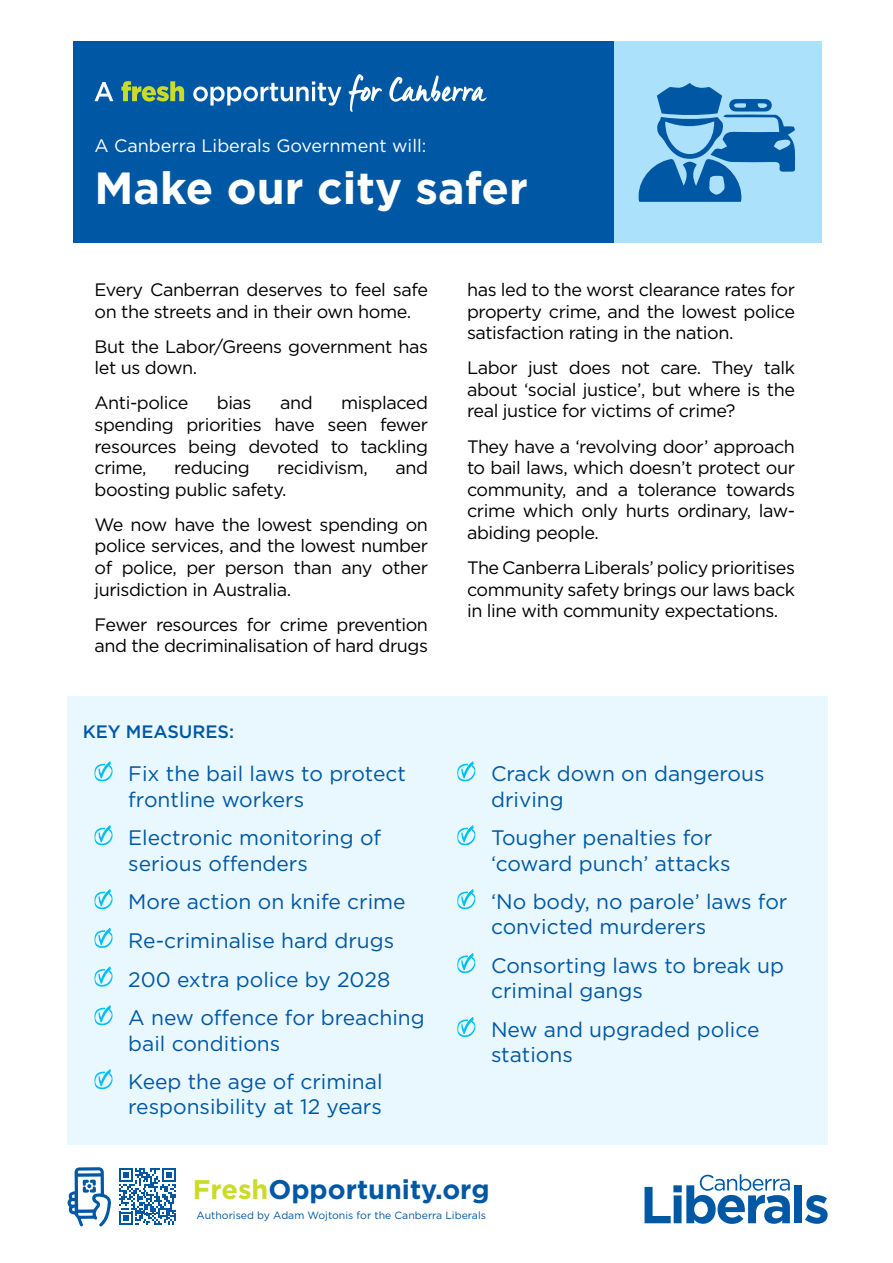
<style>
.page{position:relative;width:893px;height:1263px;background:#fff}
.page>*{position:absolute;margin:0;border:0;box-sizing:border-box;transform-origin:0 0}
.t1{font:700 45px "Gotham";color:#fff}
.t2{font:700 27px "Gotham";color:#0058a4}
.t3{font:21px/25.2px "Gotham";color:#0058a4}
.t4{font:18px/21.6px "Gotham";letter-spacing:-.025em;color:#000;text-align:justify}
.t5{font:18px "Gotham";color:#fff}
.t6{font:500 18px "Gotham";color:#0058a4}
.t7{font:10.5px "Gotham";color:#0058a4}
.s1{color:#cbdb2a}
</style>
<div class="page">
<div style="left:73px;top:42px;width:749px;height:201px;background:#0058a4"></div>
<div style="left:68px;top:696px;width:760px;height:449px;background:#e9f7fe"></div>
<div style="left:615px;top:42px;width:207px;height:201px;background:#abe1fa"></div>
<svg style="left:94px;top:761px;width:19px;height:20px"></svg>
<svg style="left:94px;top:825px;width:19px;height:20px"></svg>
<svg style="left:94px;top:889px;width:19px;height:20px"></svg>
<svg style="left:94px;top:928px;width:19px;height:20px"></svg>
<svg style="left:94px;top:967px;width:19px;height:19px"></svg>
<svg style="left:94px;top:1005px;width:19px;height:20px"></svg>
<svg style="left:94px;top:1069px;width:19px;height:20px"></svg>
<svg style="left:457px;top:761px;width:18px;height:20px"></svg>
<svg style="left:457px;top:825px;width:18px;height:20px"></svg>
<svg style="left:457px;top:889px;width:18px;height:20px"></svg>
<svg style="left:457px;top:953px;width:18px;height:20px"></svg>
<svg style="left:457px;top:1017px;width:18px;height:20px"></svg>
<div style="left:794px;top:1185px;width:8px;height:38px;background:#0058a4"></div>
<svg style="left:805px;top:1195px;width:23px;height:29px"></svg>
<svg style="left:645px;top:1174px;width:145px;height:50px"></svg>
<svg style="left:94px;top:82px;width:19px;height:19px"></svg>
<svg style="left:121px;top:81px;width:63px;height:21px"></svg>
<svg style="left:193px;top:81px;width:148px;height:25px"></svg>
<svg style="left:349px;top:74px;width:33px;height:38px"></svg>
<svg style="left:389px;top:76px;width:98px;height:26px"></svg>
<svg style="left:67px;top:1167px;width:44px;height:59px"></svg>
<svg style="left:119px;top:1168px;width:57px;height:57px"></svg>
<svg style="left:638px;top:83px;width:157px;height:119px"></svg>
<p class="t5" style="left:94px;top:134px;width:333px">A Canberra Liberals Government will:</p>
<h1 class="t1" style="left:94px;top:158px;width:435px">Make our city safer</h1>
<p class="t4" style="left:94px;top:278px;width:335px">Every Canberran deserves to feel safe on the streets and in their own home.</p>
<p class="t4" style="left:94px;top:335px;width:335px">But the Labor/Greens government has let us down.</p>
<p class="t4" style="left:94px;top:392px;width:95px">Anti-police</p>
<p class="t4" style="left:217px;top:392px;width:36px">bias</p>
<p class="t4" style="left:280px;top:392px;width:34px">and</p>
<p class="t4" style="left:94px;top:392px;width:335px;text-indent:247px">misplaced spending priorities have seen fewer resources being devoted to tackling crime,</p>
<p class="t4" style="left:174px;top:457px;width:77px">reducing</p>
<p class="t4" style="left:277px;top:457px;width:92px">recidivism,</p>
<p class="t4" style="left:395px;top:457px;width:34px">and</p>
<p class="t4" style="left:94px;top:471px;width:335px;line-height:35.1px">boosting public safety.<br>We now have the lowest spending on</p>
<p class="t4" style="left:94px;top:535px;width:335px">police services, and the lowest number of police, per person than any other jurisdiction in Australia.</p>
<p class="t4" style="left:94px;top:613px;width:335px">Fewer resources for crime prevention and the decriminalisation of hard drugs</p>
<p class="t6" style="left:83px;top:720px;width:153px">KEY MEASURES:</p>
<p class="t3" style="left:128px;top:761px;width:279px">Fix the bail laws to protect frontline workers</p>
<p class="t3" style="left:128px;top:825px;width:255px">Electronic monitoring of serious offenders</p>
<p class="t3" style="left:128px;top:882px;width:298px;line-height:38.7px">More action on knife crime<br>Re-criminalise hard drugs<br>200 extra police by 2028<br>A new offence for breaching</p>
<p class="t3" style="left:128px;top:1023px;width:256px;line-height:38.7px">bail conditions<br>Keep the age of criminal</p>
<p class="t3" style="left:128px;top:1094px;width:255px">responsibility at 12 years</p>
<p class="t4" style="left:467px;top:278px;width:329px">has led to the worst clearance rates for property crime, and the lowest police satisfaction rating in the nation.</p>
<p class="t4" style="left:467px;top:357px;width:329px">Labor just does not care. They talk about ‘social justice’, but where is the real justice for victims of crime?</p>
<p class="t4" style="left:467px;top:435px;width:329px">They have a ‘revolving door’ approach to bail laws, which doesn’t protect our community, and a tolerance towards crime which only hurts ordinary, law&shy;abiding people.</p>
<p class="t4" style="left:467px;top:556px;width:329px">The Canberra Liberals’ policy prioritises community safety brings our laws back in line with community expectations.</p>
<p class="t3" style="left:491px;top:761px;width:275px">Crack down on dangerous driving</p>
<p class="t3" style="left:491px;top:825px;width:241px">Tougher penalties for ‘coward punch’ attacks</p>
<p class="t3" style="left:491px;top:889px;width:298px">‘No body, no parole’ laws for convicted murderers</p>
<p class="t3" style="left:491px;top:953px;width:295px">Consorting laws to break up criminal gangs</p>
<p class="t3" style="left:491px;top:1016px;width:270px">New and upgraded police stations</p>
<h2 class="t2" style="left:193px;top:1171px;width:298px"><span class="s1">Fresh</span>Opportunity.org</h2>
<p class="t7" style="left:197px;top:1208px;width:291px">Authorised by Adam Wojtonis for the Canberra Liberals</p>
</div>
